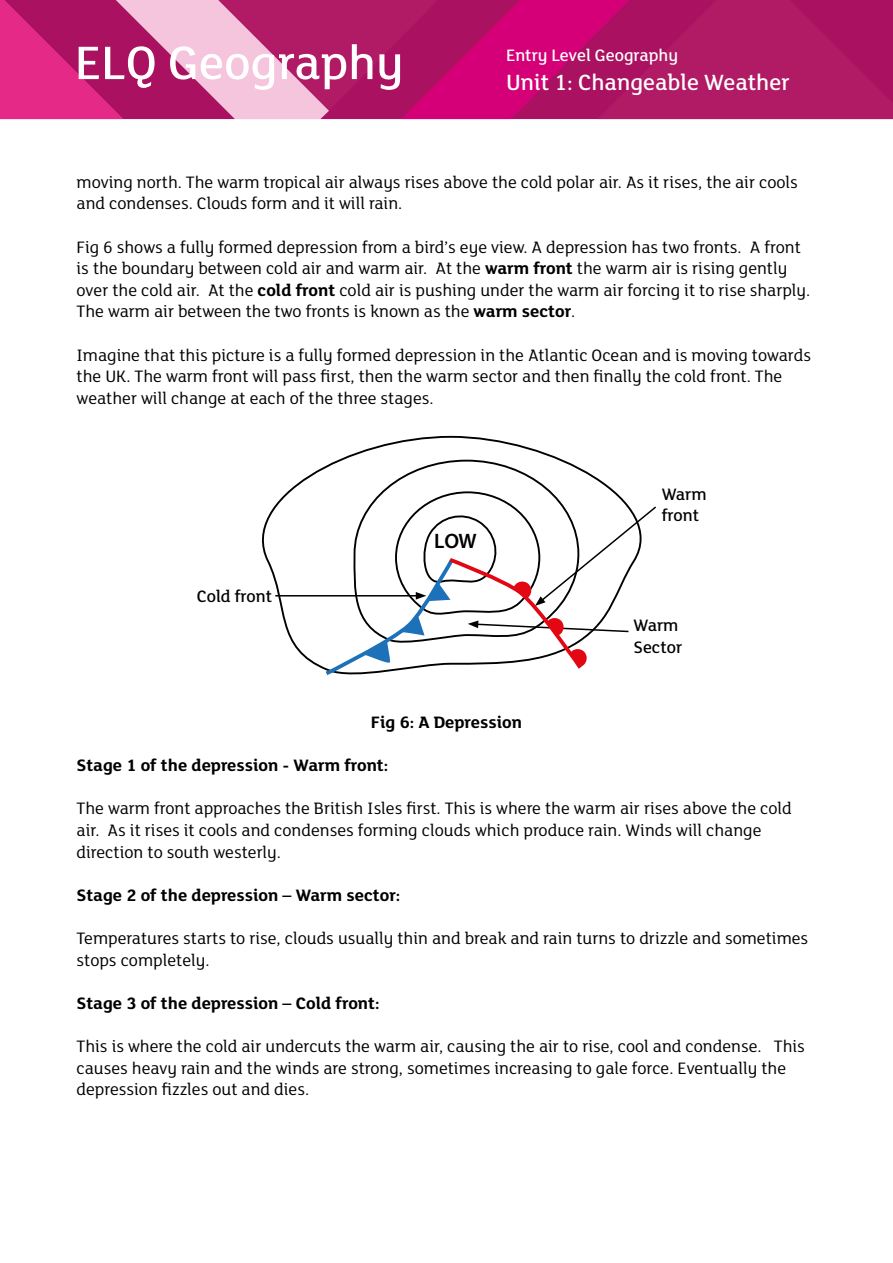
<style>
.page{position:relative;width:893px;height:1263px;background:#fff}
.page>*{position:absolute;margin:0;border:0;box-sizing:border-box;transform-origin:0 0}
.t1{font:500 51px "FS Lola";color:#fff}
.t2{font:500 24px "FS Lola";color:#fff}
.t3{font:600 21px "Myriad Pro";color:#000}
.t4{font:18px/21.6px "FS Lola";color:#000}
.t5{font:700 18px "FS Lola";color:#000}
.t6{font:500 18px/21.6px "FS Lola";color:#000}
.t7{font:500 18px "FS Lola";color:#fff}
.s1{font-weight:700}
</style>
<div class="page">
<svg style="left:0;top:0;width:893px;height:119px;background:#be2875"></svg>
<svg style="left:262px;top:435px;width:299px;height:234px"></svg>
<svg style="left:323px;top:459px;width:333px;height:216px"></svg>
<h1 class="t1" style="left:75px;top:29px;width:330px">ELQ Geography</h1>
<p class="t7" style="left:506px;top:43px;width:174px">Entry Level Geography</p>
<h2 class="t2" style="left:506px;top:66px;width:285px">Unit 1: Changeable Weather</h2>
<p class="t4" style="left:77px;top:170px;width:723px">moving north. The warm tropical air always rises above the cold polar air. As it rises, the air cools and condenses. Clouds form and it will rain.</p>
<p class="t4" style="left:77px;top:235px;width:735px">Fig 6 shows a fully formed depression from a bird’s eye view. A depression has two fronts. A front is the boundary between cold air and warm air. At the <span class="s1">warm front</span> the warm air is rising gently over the cold air. At the <span class="s1">cold front</span> cold air is pushing under the warm air forcing it to rise sharply.<br>The warm air between the two fronts is known as the <span class="s1">warm sector</span>.</p>
<p class="t4" style="left:77px;top:343px;width:736px">Imagine that this picture is a fully formed depression in the Atlantic Ocean and is moving towards the UK. The warm front will pass first, then the warm sector and then finally the cold front. The weather will change at each of the three stages.</p>
<p class="t6" style="left:197px;top:584px;width:77px">Cold front</p>
<p class="t3" style="left:434px;top:529px;width:44px">LOW</p>
<p class="t6" style="left:662px;top:482px;width:46px">Warm front</p>
<p class="t6" style="left:634px;top:614px;width:50px">Warm<br>Sector</p>
<p class="t5" style="left:371px;top:710px;width:153px">Fig 6: A Depression</p>
<p class="t5" style="left:77px;top:753px;width:313px">Stage 1 of the depression - Warm front:</p>
<p class="t4" style="left:77px;top:797px;width:717px">The warm front approaches the British Isles first. This is where the warm air rises above the cold air. As it rises it cools and condenses forming clouds which produce rain. Winds will change direction to south westerly.</p>
<p class="t5" style="left:77px;top:882px;width:325px">Stage 2 of the depression – Warm sector:</p>
<p class="t4" style="left:77px;top:926px;width:733px">Temperatures starts to rise, clouds usually thin and break and rain turns to drizzle and sometimes stops completely.</p>
<p class="t5" style="left:77px;top:990px;width:305px">Stage 3 of the depression – Cold front:</p>
<p class="t4" style="left:77px;top:1034px;width:730px">This is where the cold air undercuts the warm air, causing the air to rise, cool and condense. This causes heavy rain and the winds are strong, sometimes increasing to gale force. Eventually the depression fizzles out and dies.</p>
</div>
